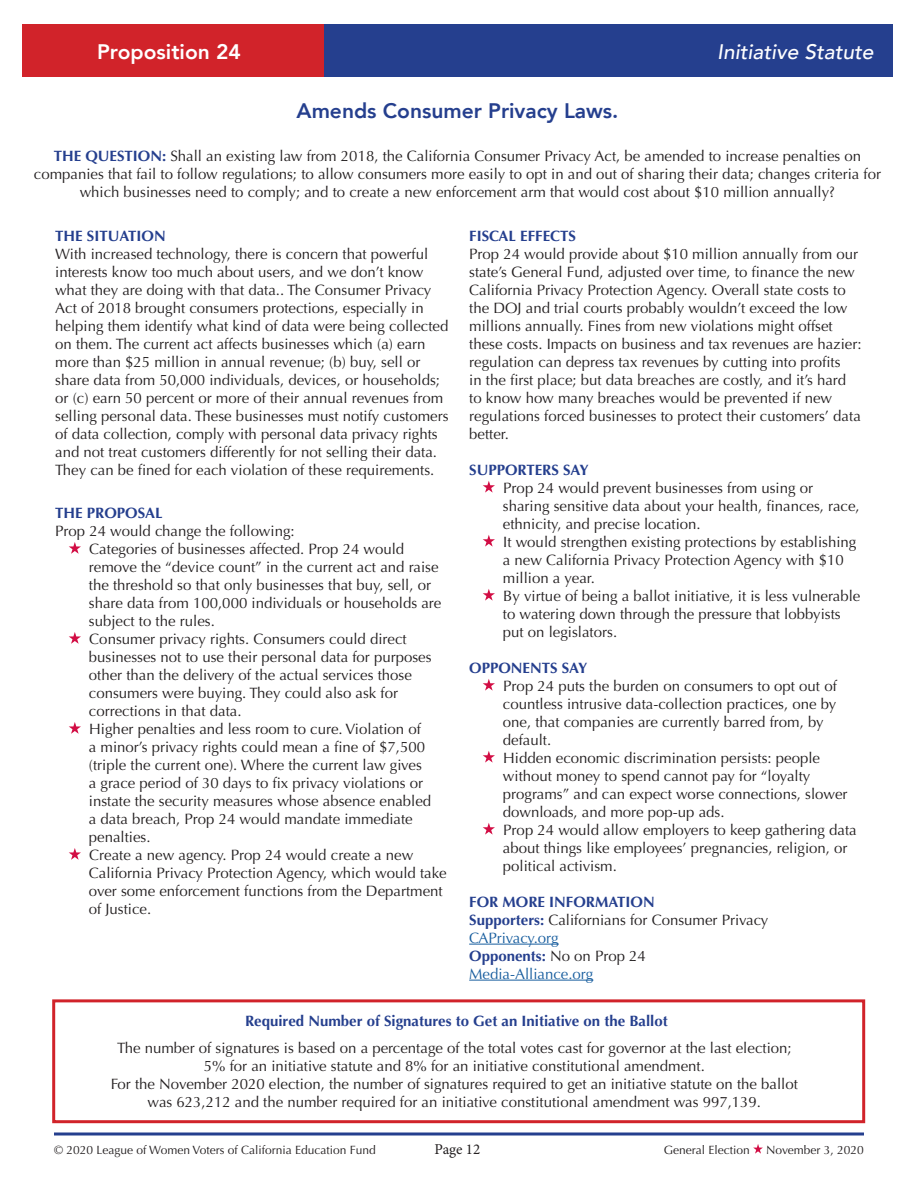
<style>
.page{position:relative;width:918px;height:1188px;background:#fff}
.page>*{position:absolute;margin:0;border:0;box-sizing:border-box;transform-origin:0 0}
.t1{font:800 21px "Avenir";color:#253f8e}
.t2{font:italic 500 21px "Avenir";color:#fff}
.t3{font:800 21px "Avenir";color:#fff}
.t4{font:15px/18px "Optima";color:#231f20}
.t5{font:700 15px "Optima";color:#253f8e}
.t6{font:15px "Optima";color:#175d9e}
.t7{font:15px "Minion Pro";letter-spacing:-.005em;color:#231f20}
.t8{font:12px "Optima";color:#231f20}
.s1{font-weight:700;color:#253f8e}
.s2{font-weight:400;color:#231f20}
</style>
<div class="page">
<svg style="left:54px;top:1132px;width:810px;height:4px;background:#5b6eaa"></svg>
<svg style="left:753px;top:1144px;width:10px;height:10px"></svg>
<div style="left:324px;top:25px;width:568px;height:52px;background:#253f8e"></div>
<div style="left:23px;top:25px;width:301px;height:52px;background:#d1232a"></div>
<svg style="left:69px;top:542px;width:12px;height:12px"></svg>
<svg style="left:69px;top:632px;width:12px;height:12px"></svg>
<svg style="left:69px;top:722px;width:12px;height:12px"></svg>
<svg style="left:69px;top:848px;width:12px;height:12px"></svg>
<hr style="left:469px;top:944px;width:90px;height:1px;background:#175d9e">
<hr style="left:469px;top:980px;width:124px;height:1px;background:#175d9e">
<svg style="left:483px;top:481px;width:12px;height:12px"></svg>
<svg style="left:483px;top:535px;width:12px;height:12px"></svg>
<svg style="left:483px;top:589px;width:12px;height:12px"></svg>
<svg style="left:483px;top:679px;width:12px;height:12px"></svg>
<svg style="left:483px;top:751px;width:12px;height:12px"></svg>
<svg style="left:483px;top:823px;width:12px;height:12px"></svg>
<div style="left:52px;top:999px;width:813px;height:124px;border:3px solid #d1232a"></div>
<p class="t3" style="left:97px;top:36px;width:145px">Proposition 24</p>
<p class="t2" style="left:717px;top:40px;width:158px">Initiative Statute</p>
<p class="t1" style="left:297px;top:95px;width:323px">Amends Consumer Privacy Laws.</p>
<p class="t4" style="left:34px;top:148px;width:849px;text-align:center"><span class="s1">THE QUESTION:</span> Shall an existing law from 2018, the California Consumer Privacy Act, be amended to increase penalties on companies that fail to follow regulations; to allow consumers more easily to opt in and out of sharing their data; changes criteria for which businesses need to comply; and to create a new enforcement arm that would cost about $10 million annually?</p>
<p class="t5" style="left:55px;top:227px;width:112px">THE SITUATION</p>
<p class="t4" style="left:55px;top:245px;width:395px">With increased technology, there is concern that powerful interests know too much about users, and we don’t know what they are doing with that data.. The Consumer Privacy Act of 2018 brought consumers protections, especially in helping them identify what kind of data were being collected on them. The current act affects businesses which (a) earn more than $25 million in annual revenue; (b) buy, sell or share data from 50,000 individuals, devices, or households; or (c) earn 50 percent or more of their annual revenues from selling personal data. These businesses must notify customers of data collection, comply with personal data privacy rights and not treat customers differently for not selling their data.<br>They can be fined for each violation of these requirements.</p>
<p class="t5" style="left:55px;top:504px;width:109px">THE PROPOSAL</p>
<p class="t4" style="left:55px;top:522px;width:241px">Prop 24 would change the following:</p>
<p class="t4" style="left:89px;top:540px;width:354px">Categories of businesses affected. Prop 24 would remove the “device count” in the current act and raise the threshold so that only businesses that buy, sell, or share data from 100,000 individuals or households are subject to the rules.</p>
<p class="t4" style="left:89px;top:630px;width:344px">Consumer privacy rights. Consumers could direct businesses not to use their personal data for purposes other than the delivery of the actual services those consumers were buying. They could also ask for corrections in that data.</p>
<p class="t4" style="left:89px;top:720px;width:344px">Higher penalties and less room to cure. Violation of a minor’s privacy rights could mean a fine of $7,500 (triple the current one). Where the current law gives a grace period of 30 days to fix privacy violations or instate the security measures whose absence enabled a data breach, Prop 24 would mandate immediate penalties.</p>
<p class="t4" style="left:89px;top:846px;width:359px">Create a new agency. Prop 24 would create a new California Privacy Protection Agency, which would take over some enforcement functions from the Department of Justice.</p>
<p class="t5" style="left:469px;top:227px;width:108px">FISCAL EFFECTS</p>
<p class="t4" style="left:469px;top:245px;width:394px">Prop 24 would provide about $10 million annually from our state’s General Fund, adjusted over time, to finance the new California Privacy Protection Agency. Overall state costs to the DOJ and trial courts probably wouldn’t exceed the low millions annually. Fines from new violations might offset these costs. Impacts on business and tax revenues are hazier: regulation can depress tax revenues by cutting into profits<br>in the first place; but data breaches are costly, and it’s hard to know how many breaches would be prevented if new regulations forced businesses to protect their customers’ data better.</p>
<p class="t5" style="left:469px;top:461px;width:121px">SUPPORTERS SAY</p>
<p class="t4" style="left:503px;top:479px;width:358px">Prop 24 would prevent businesses from using or sharing sensitive data about your health, finances, race, ethnicity, and precise location.</p>
<p class="t4" style="left:503px;top:533px;width:355px">It would strengthen existing protections by establishing a new California Privacy Protection Agency with $10 million a year.</p>
<p class="t4" style="left:503px;top:587px;width:359px">By virtue of being a ballot initiative, it is less vulnerable to watering down through the pressure that lobbyists put on legislators.</p>
<p class="t5" style="left:469px;top:659px;width:120px">OPPONENTS SAY</p>
<p class="t4" style="left:503px;top:677px;width:335px">Prop 24 puts the burden on consumers to opt out of countless intrusive data-collection practices, one by one, that companies are currently barred from, by default.</p>
<p class="t4" style="left:503px;top:749px;width:346px">Hidden economic discrimination persists: people without money to spend cannot pay for “loyalty programs” and can expect worse connections, slower downloads, and more pop-up ads.</p>
<p class="t4" style="left:503px;top:821px;width:355px">Prop 24 would allow employers to keep gathering data about things like employees’ pregnancies, religion, or political activism.</p>
<p class="t5" style="left:469px;top:893px;width:187px">FOR MORE INFORMATION</p>
<p class="t4" style="left:469px;top:911px;width:301px"><span class="s1">Supporters:</span> Californians for Consumer Privacy</p>
<p class="t6" style="left:469px;top:929px;width:91px">CAPrivacy.org</p>
<p class="t5" style="left:469px;top:947px;width:178px">Opponents: <span class="s2">No on Prop 24</span></p>
<p class="t6" style="left:469px;top:965px;width:126px">Media-Alliance.org</p>
<p class="t5" style="left:245px;top:1012px;width:424px">Required Number of Signatures to Get an Initiative on the Ballot</p>
<p class="t4" style="left:117px;top:1039px;width:676px">The number of signatures is based on a percentage of the total votes cast for governor at the last election;</p>
<p class="t4" style="left:204px;top:1057px;width:502px">5% for an initiative statute and 8% for an initiative constitutional amendment.</p>
<p class="t4" style="left:111px;top:1075px;width:689px">For the November 2020 election, the number of signatures required to get an initiative statute on the ballot</p>
<p class="t4" style="left:148px;top:1093px;width:615px">was 623,212 and the number required for an initiative constitutional amendment was 997,139.</p>
<p class="t8" style="left:54px;top:1143px;width:323px">© 2020 League of Women Voters of California Education Fund</p>
<p class="t7" style="left:435px;top:1139px;width:47px">Page 12</p>
<p class="t8" style="left:664px;top:1143px;width:87px">General Election</p>
<p class="t8" style="left:766px;top:1143px;width:99px">November 3, 2020</p>
</div>
